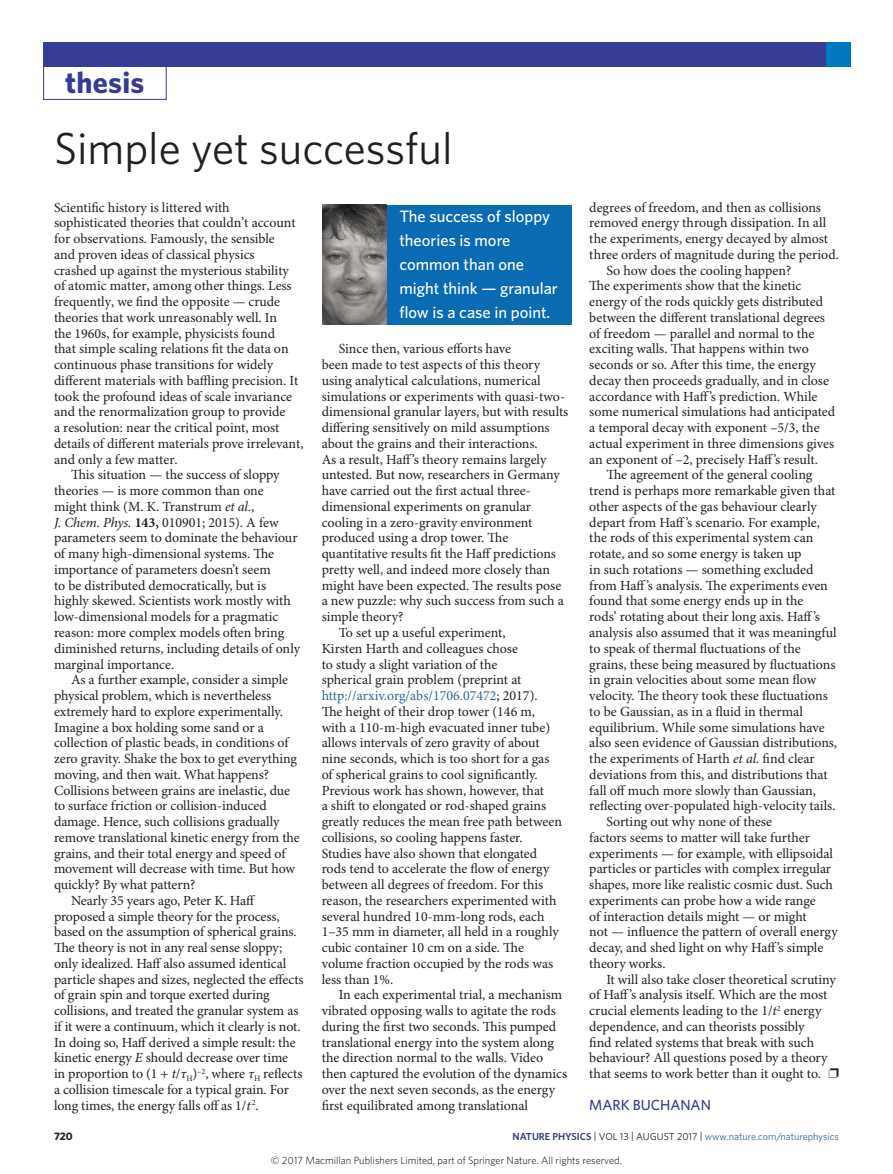
<style>
.page{position:relative;width:893px;height:1174px;background:#fff}
.page>*{position:absolute;margin:0;border:0;box-sizing:border-box;transform-origin:0 0}
.Title{font:45px "Whitney";color:#231f20}
.t1{font:700 30px "Whitney";letter-spacing:.01em;color:#363b95}
.Pull_quote_in_box{font:500 16.5px/24px "Whitney";color:#fff}
.Author{font:500 14.7px "Whitney";letter-spacing:-.005em;color:#363b95}
.Body_text{font:13.95px/15.8px "Minion Pro";letter-spacing:-.005em;color:#231f20}
.Body_first{font:13.95px/15.8px "Minion Pro";letter-spacing:-.005em;color:#231f20}
.t2{font:700 10.8px "Whitney";color:#231f20}
.t3{font:300 10.5px "Whitney";color:#000}
.t4{font:10.2px "Whitney";color:#2f679b}
.s1{font-style:italic}
.s2{font-weight:700}
.s3{color:#2f679b}
.s4{font-weight:600;color:#363b95}
.s5{color:#231f20}
</style>
<div class="page">
<div style="left:43px;top:66px;width:124px;height:34px;border:1px solid #363b95"></div>
<div style="left:43px;top:43px;width:806px;height:24px;background:#363b95"></div>
<div style="left:826px;top:43px;width:24px;height:24px;background:#0078c0"></div>
<div style="left:322px;top:205px;width:250px;height:120px;background:#0a6ab2"></div>
<img style="left:322px;top:205px;width:65px;height:119px">
<h2 class="t1" style="left:65px;top:62px;width:81px">thesis</h2>
<p class="Title" style="left:54px;top:118px;width:400px">Simple yet successful</p>
<p class="Body_first" style="left:54px;top:200px;width:251px">Scientific history is littered with sophisticated theories that couldn’t account for observations. Famously, the sensible<br>and proven ideas of classical physics<br>crashed up against the mysterious stability of atomic matter, among other things. Less frequently, we find the opposite — crude theories that work unreasonably well. In<br>the 1960s, for example, physicists found<br>that simple scaling relations fit the data on continuous phase transitions for widely different materials with baffling precision. It took the profound ideas of scale invariance and the renormalization group to provide<br>a resolution: near the critical point, most details of different materials prove irrelevant, and only a few matter.</p>
<p class="Body_text" style="left:54px;top:467px;width:248px;text-indent:17px">This situation — the success of sloppy theories — is more common than one might think (M. K. Transtrum <span class="s1">et al.</span>,<br><span class="s1">J. Chem. Phys.</span> <span class="s2">143,</span> 010901; 2015). A few parameters seem to dominate the behaviour of many high-dimensional systems. The importance of parameters doesn’t seem<br>to be distributed democratically, but is highly skewed. Scientists work mostly with low-dimensional models for a pragmatic reason: more complex models often bring diminished returns, including details of only marginal importance.</p>
<p class="Body_text" style="left:54px;top:672px;width:247px;text-indent:17px">As a further example, consider a simple physical problem, which is nevertheless extremely hard to explore experimentally.<br>Imagine a box holding some sand or a collection of plastic beads, in conditions of zero gravity. Shake the box to get everything moving, and then wait. What happens?<br>Collisions between grains are inelastic, due to surface friction or collision-induced damage. Hence, such collisions gradually remove translational kinetic energy from the grains, and their total energy and speed of movement will decrease with time. But how quickly? By what pattern?</p>
<p class="Body_text" style="left:54px;top:893px;width:251px;text-indent:17px">Nearly 35 years ago, Peter K. Haff proposed a simple theory for the process, based on the assumption of spherical grains.<br>The theory is not in any real sense sloppy; only idealized. Haff also assumed identical particle shapes and sizes, neglected the effects of grain spin and torque exerted during collisions, and treated the granular system as if it were a continuum, which it clearly is not.<br>In doing so, Haff derived a simple result: the kinetic energy <span class="s1">E</span> should decrease over time<br>in proportion to (1 + <span class="s1">t</span>/<span class="s1">τ</span><sub>H</sub>)<sup>–2</sup>, where <span class="s1">τ</span><sub>H</sub> reflects a collision timescale for a typical grain. For long times, the energy falls off as 1/<span class="s1">t</span> <sup>2</sup>.</p>
<p class="Pull_quote_in_box" style="left:399px;top:204px;width:160px">The success of sloppy theories is more common than one might think — granular flow is a case in point.</p>
<p class="Body_text" style="left:322px;top:341px;width:248px;text-indent:17px">Since then, various efforts have<br>been made to test aspects of this theory using analytical calculations, numerical simulations or experiments with quasi-two&shy;dimensional granular layers, but with results differing sensitively on mild assumptions about the grains and their interactions.<br>As a result, Haff’s theory remains largely untested. But now, researchers in Germany have carried out the first actual three&shy;dimensional experiments on granular cooling in a zero-gravity environment produced using a drop tower. The quantitative results fit the Haff predictions pretty well, and indeed more closely than might have been expected. The results pose a new puzzle: why such success from such a simple theory?</p>
<p class="Body_text" style="left:322px;top:625px;width:242px;text-indent:17px">To set up a useful experiment,<br>Kirsten Harth and colleagues chose<br>to study a slight variation of the<br>spherical grain problem (preprint at <span class="s3">http://arxiv.org/abs/1706.07472</span>; 2017).<br>The height of their drop tower (146 m, with a 110-m-high evacuated inner tube) allows intervals of zero gravity of about nine seconds, which is too short for a gas of spherical grains to cool significantly.<br>Previous work has shown, however, that<br>a shift to elongated or rod-shaped grains greatly reduces the mean free path between collisions, so cooling happens faster.<br>Studies have also shown that elongated rods tend to accelerate the flow of energy between all degrees of freedom. For this reason, the researchers experimented with several hundred 10-mm-long rods, each 1–35 mm in diameter, all held in a roughly cubic container 10 cm on a side. The volume fraction occupied by the rods was less than 1%.</p>
<p class="Body_text" style="left:322px;top:987px;width:247px;text-indent:17px">In each experimental trial, a mechanism vibrated opposing walls to agitate the rods during the first two seconds. This pumped translational energy into the system along the direction normal to the walls. Video then captured the evolution of the dynamics over the next seven seconds, as the energy first equilibrated among translational</p>
<p class="Body_text" style="left:589px;top:200px;width:251px">degrees of freedom, and then as collisions removed energy through dissipation. In all the experiments, energy decayed by almost three orders of magnitude during the period.</p>
<p class="Body_text" style="left:589px;top:263px;width:247px;text-indent:17px">So how does the cooling happen?<br>The experiments show that the kinetic energy of the rods quickly gets distributed between the different translational degrees of freedom — parallel and normal to the exciting walls. That happens within two seconds or so. After this time, the energy decay then proceeds gradually, and in close accordance with Haff’s prediction. While some numerical simulations had anticipated a temporal decay with exponent –5/3, the actual experiment in three dimensions gives an exponent of –2, precisely Haff’s result.</p>
<p class="Body_text" style="left:589px;top:467px;width:249px;text-indent:17px">The agreement of the general cooling trend is perhaps more remarkable given that other aspects of the gas behaviour clearly depart from Haff’s scenario. For example, the rods of this experimental system can rotate, and so some energy is taken up<br>in such rotations — something excluded from Haff’s analysis. The experiments even found that some energy ends up in the<br>rods’ rotating about their long axis. Haff’s analysis also assumed that it was meaningful to speak of thermal fluctuations of the grains, these being measured by fluctuations in grain velocities about some mean flow velocity. The theory took these fluctuations to be Gaussian, as in a fluid in thermal equilibrium. While some simulations have also seen evidence of Gaussian distributions, the experiments of Harth <span class="s1">et al.</span> find clear deviations from this, and distributions that fall off much more slowly than Gaussian, reflecting over-populated high-velocity tails.</p>
<p class="Body_text" style="left:589px;top:814px;width:250px;text-indent:17px">Sorting out why none of these<br>factors seems to matter will take further experiments — for example, with ellipsoidal particles or particles with complex irregular shapes, more like realistic cosmic dust. Such experiments can probe how a wide range<br>of interaction details might — or might<br>not — influence the pattern of overall energy decay, and shed light on why Haff’s simple theory works.</p>
<p class="Body_text" style="left:589px;top:971px;width:251px;text-indent:17px">It will also take closer theoretical scrutiny of Haff’s analysis itself. Which are the most crucial elements leading to the 1/<span class="s1">t</span><sup>2</sup> energy dependence, and can theorists possibly<br>find related systems that break with such behaviour? All questions posed by a theory that seems to work better than it ought to. ❐</p>
<p class="Author" style="left:589px;top:1094px;width:123px">MARK BUCHANAN</p>
<p class="t2" style="left:54px;top:1129px;width:20px">720</p>
<p class="t4" style="left:513px;top:1129px;width:328px"><span class="s4">NATURE PHYSICS</span> <span class="s5">| VOL 13 | AUGUST 2017 |</span> www.nature.com/naturephysics</p>
<p class="t3" style="left:271px;top:1153px;width:352px">© 2017 Macmillan Publishers Limited, part of Springer Nature. All rights reserved.</p>
</div>
